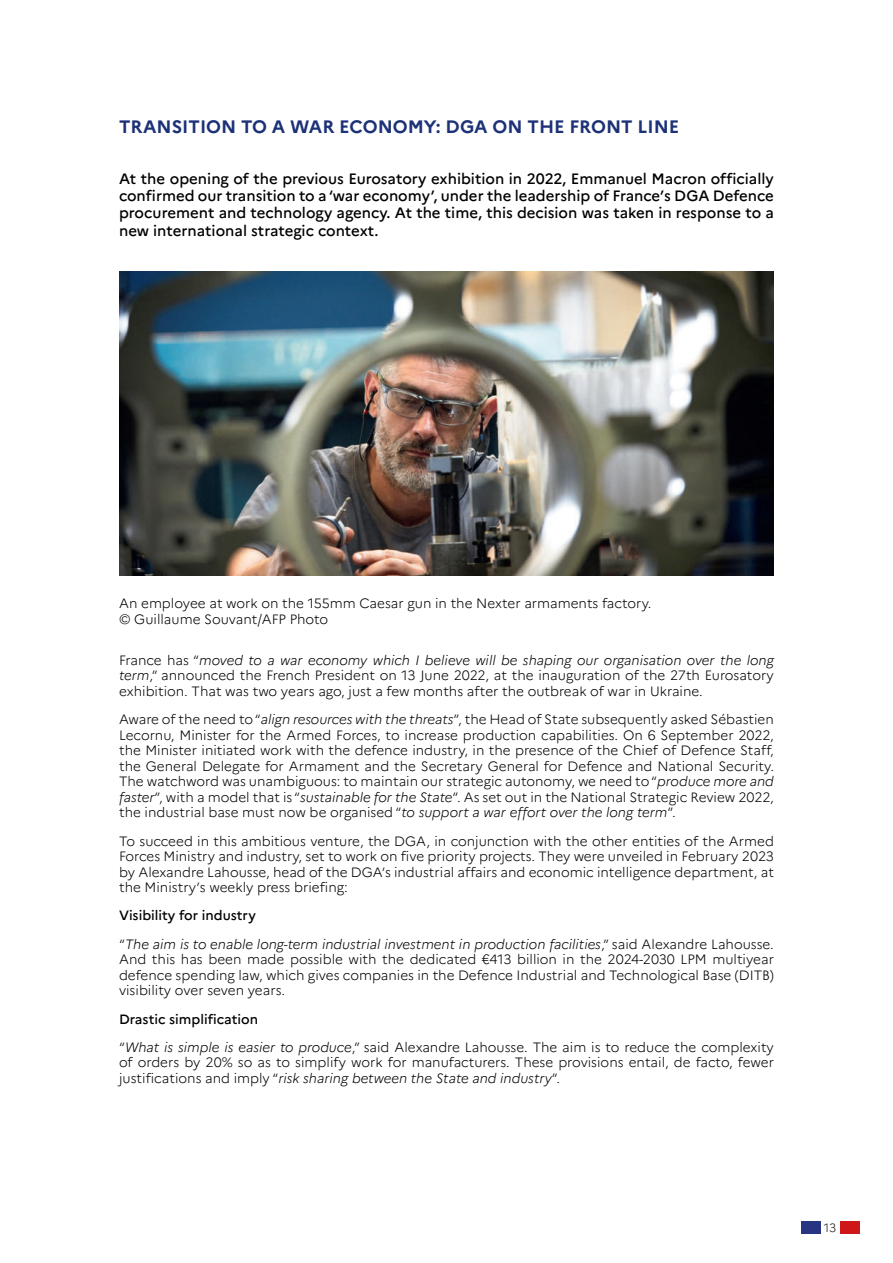
<style>
.page{position:relative;width:893px;height:1263px;background:#fff}
.page>*{position:absolute;margin:0;border:0;box-sizing:border-box;transform-origin:0 0}
.t1{font:700 18px "Marianne";color:#1c3177}
.t2{font:500 15px/17.2px "Marianne";color:#000;text-align:justify}
.t3{font:300 13.5px/15.6px "Marianne";color:#000;text-align:justify}
.t4{font:italic 300 13.5px/28.3px "Marianne";color:#000}
.t5{font:300 12px "Marianne";color:#231f20}
.s1{font-style:italic}
.s2{font-weight:500;font-style:normal}
.s3{font-style:normal}
.s4{font-weight:500}
</style>
<div class="page">
<div style="left:801px;top:1221px;width:19px;height:12px;background:#273583"></div>
<div style="left:840px;top:1221px;width:20px;height:12px;background:#cd1719"></div>
<img style="left:119px;top:272px;width:655px;height:304px">
<h1 class="t1" style="left:119px;top:115px;width:562px">TRANSITION TO A WAR ECONOMY: DGA ON THE FRONT LINE</h1>
<p class="t2" style="left:119px;top:170px;width:656px">At the opening of the previous Eurosatory exhibition in 2022, Emmanuel Macron officially confirmed our transition to a ‘war economy’, under the leadership of France’s DGA Defence procurement and technology agency. At the time, this decision was taken in response to a new international strategic context.</p>
<p class="t3" style="left:119px;top:595px;width:534px">An employee at work on the 155mm Caesar gun in the Nexter armaments factory. © Guillaume Souvant/AFP Photo</p>
<p class="t3" style="left:119px;top:652px;width:656px">France has “<span class="s1">moved to a war economy which I believe will be shaping our organisation over the long term</span>,” announced the French President on 13 June 2022, at the inauguration of the 27th Eurosatory exhibition. That was two years ago, just a few months after the outbreak of war in Ukraine.</p>
<p class="t3" style="left:119px;top:711px;width:656px">Aware of the need to “<span class="s1">align resources with the threats</span>”, the Head of State subsequently asked Sébastien Lecornu, Minister for the Armed Forces, to increase production capabilities. On 6 September 2022, the Minister initiated work with the defence industry, in the presence of the Chief of Defence Staff, the General Delegate for Armament and the Secretary General for Defence and National Security.<br>The watchword was unambiguous: to maintain our strategic autonomy, we need to “<span class="s1">produce more and faster</span>”, with a model that is “<span class="s1">sustainable for the State</span>”. As set out in the National Strategic Review 2022, the industrial base must now be organised “<span class="s1">to support a war effort over the long term</span>”.</p>
<p class="t3" style="left:119px;top:833px;width:656px">To succeed in this ambitious venture, the DGA, in conjunction with the other entities of the Armed Forces Ministry and industry, set to work on five priority projects. They were unveiled in February 2023 by Alexandre Lahousse, head of the DGA’s industrial affairs and economic intelligence department, at the Ministry’s weekly press briefing:</p>
<p class="t4" style="left:119px;top:900px;width:656px"><span class="s2">Visibility for industry<br></span><span class="s3">“</span>The aim is to enable long-term industrial investment in production facilities<span class="s3">,” said Alexandre Lahousse.</span></p>
<p class="t3" style="left:119px;top:952px;width:656px">And this has been made possible with the dedicated €413 billion in the 2024-2030 LPM multiyear defence spending law, which gives companies in the Defence Industrial and Technological Base (DITB) visibility over seven years.</p>
<p class="t3" style="left:119px;top:1004px;width:656px;line-height:28.3px"><span class="s4">Drastic simplification<br></span>“<span class="s1">What is simple is easier to produce</span>,” said Alexandre Lahousse. The aim is to reduce the complexity</p>
<p class="t3" style="left:119px;top:1055px;width:656px">of orders by 20% so as to simplify work for manufacturers. These provisions entail, de facto, fewer justifications and imply “<span class="s1">risk sharing between the State and industry</span>”.</p>
<p class="t5" style="left:824px;top:1220px;width:14px">13</p>
</div>
